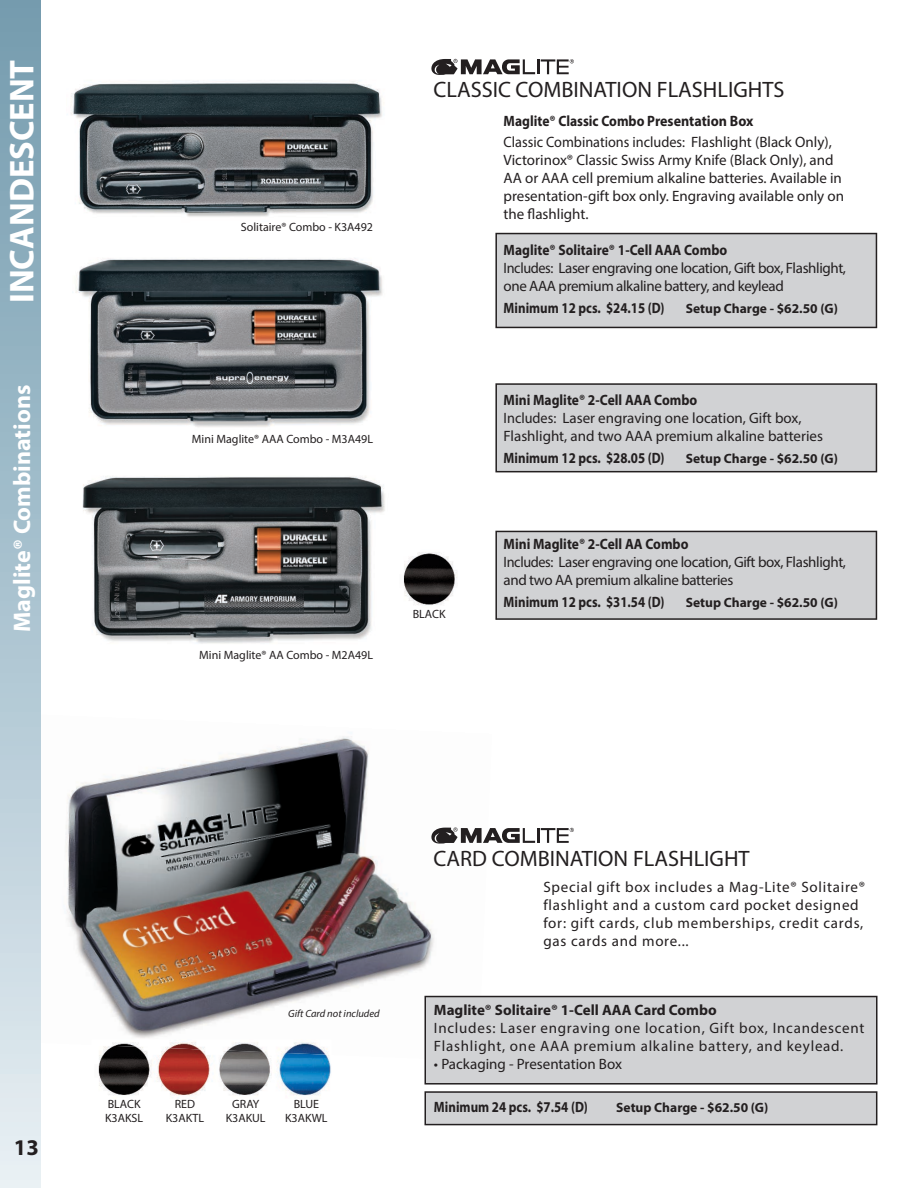
<style>
.page{position:relative;width:918px;height:1188px;background:#fff}
.page>*{position:absolute;margin:0;border:0;box-sizing:border-box;transform-origin:0 0}
.t1{font:700 34.5px "Myriad Pro";color:#fff}
.t2{font:700 24px "Myriad Pro";color:#fff}
.t3{font:700 22.5px "Myriad Pro";color:#231f20}
.t4{font:22.35px "Myriad Pro";color:#231f20}
.t5{font:15px/18px "Myriad Pro";color:#231f20;scale:.95 1}
.t6{font:15px/18px "Myriad Pro";letter-spacing:.05em;color:#231f20}
.t7{font:15px/18px "Myriad Pro";letter-spacing:-.025em;color:#231f20;scale:.95 1}
.t8{font:700 15px "Myriad Pro";color:#231f20;scale:.9 1}
.t9{font:700 15px "Myriad Pro";color:#231f20;scale:.86 1}
.t10{font:700 15px "Myriad Pro";color:#231f20}
.t11{font:15px "Myriad Pro";color:#231f20}
.t12{font:700 13.5px "Myriad Pro";color:#231f20}
.t13{font:12px/14.4px "Myriad Pro";color:#231f20;text-align:center}
.t14{font:italic 10.5px "Myriad Pro";color:#231f20}
</style>
<div class="page">
<img style="left:75px;top:258px;width:308px;height:169px">
<img style="left:71px;top:81px;width:311px;height:136px">
<img style="left:82px;top:476px;width:303px;height:168px">
<img style="left:66px;top:732px;width:426px;height:306px">
<div style="left:424px;top:996px;width:454px;height:89px;background:#d1d2d4"></div>
<svg style="left:424px;top:1091px;width:453px;height:34px;background:#c3c3c5"></svg>
<div style="left:0;top:0;width:41px;height:1188px;background:linear-gradient(to bottom,#729aae,#e6eef3)"></div>
<svg style="left:431px;top:827px;width:143px;height:17px"></svg>
<svg style="left:431px;top:59px;width:143px;height:16px"></svg>
<div style="left:495px;top:233px;width:382px;height:95px;background:#d1d2d4"></div>
<div style="left:495px;top:383px;width:382px;height:89px;background:#d1d2d4"></div>
<div style="left:495px;top:531px;width:382px;height:89px;background:#d1d2d4"></div>
<img style="left:98px;top:1055px;width:233px;height:44px">
<img style="left:103px;top:1042px;width:224px;height:13px">
<img style="left:403px;top:552px;width:54px;height:53px">
<h1 class="t1" style="left:9px;top:303px;width:245px;rotate:-90deg">INCANDESCENT</h1>
<h2 class="t2" style="left:13px;top:632px;width:248px;rotate:-90deg">Maglite® Combinations</h2>
<p class="t13" style="left:241px;top:220px;width:134px">Solitaire® Combo - K3A492</p>
<p class="t13" style="left:192px;top:433px;width:183px">Mini Maglite® AAA Combo - M3A49L</p>
<p class="t13" style="left:199px;top:649px;width:175px">Mini Maglite® AA Combo - M2A49L</p>
<h3 class="t4" style="left:434px;top:81px;width:352px">CLASSIC COMBINATION FLASHLIGHTS</h3>
<p class="t8" style="left:504px;top:115px;width:279px">Maglite® Classic Combo Presentation Box</p>
<p class="t5" style="left:504px;top:134px;width:360px">Classic Combinations includes: Flashlight (Black Only), Victorinox® Classic Swiss Army Knife (Black Only), and AA or AAA cell premium alkaline batteries. Available in presentation-gift box only. Engraving available only on the flashlight.</p>
<p class="t8" style="left:504px;top:244px;width:250px">Maglite® Solitaire® 1-Cell AAA Combo</p>
<p class="t7" style="left:504px;top:260px;width:362px">Includes: Laser engraving one location, Gift box, Flashlight, one AAA premium alkaline battery, and keylead</p>
<p class="t9" style="left:504px;top:303px;width:189px">Minimum 12 pcs. $24.15 (D)</p>
<p class="t12" style="left:686px;top:304px;width:154px">Setup Charge - $62.50 (G)</p>
<p class="t13" style="left:413px;top:607px;width:34px">BLACK</p>
<p class="t8" style="left:504px;top:394px;width:217px">Mini Maglite® 2-Cell AAA Combo</p>
<p class="t5" style="left:504px;top:410px;width:338px">Includes: Laser engraving one location, Gift box,<br>Flashlight, and two AAA premium alkaline batteries</p>
<p class="t9" style="left:504px;top:453px;width:189px">Minimum 12 pcs. $28.05 (D)</p>
<p class="t12" style="left:686px;top:454px;width:154px">Setup Charge - $62.50 (G)</p>
<p class="t8" style="left:504px;top:538px;width:207px">Mini Maglite® 2-Cell AA Combo</p>
<p class="t7" style="left:504px;top:554px;width:362px">Includes: Laser engraving one location, Gift box, Flashlight, and two AA premium alkaline batteries</p>
<p class="t9" style="left:504px;top:597px;width:189px">Minimum 12 pcs. $31.54 (D)</p>
<p class="t12" style="left:686px;top:598px;width:154px">Setup Charge - $62.50 (G)</p>
<h3 class="t3" style="left:14px;top:1139px;width:26px">13</h3>
<p class="t14" style="left:288px;top:1009px;width:93px">Gift Card not included</p>
<p class="t13" style="left:105px;top:1098px;width:40px;text-align:left">BLACK<br>K3AKSL</p>
<p class="t13" style="left:166px;top:1098px;width:40px">RED<br>K3AKTL</p>
<p class="t13" style="left:226px;top:1098px;width:41px">GRAY<br>K3AKUL</p>
<p class="t13" style="left:285px;top:1098px;width:44px">BLUE<br>K3AKWL</p>
<h3 class="t4" style="left:434px;top:850px;width:318px">CARD COMBINATION FLASHLIGHT</h3>
<p class="t6" style="left:543px;top:879px;width:323px">Special gift box includes a Mag-Lite® Solitaire® flashlight and a custom card pocket designed for: gift cards, club memberships, credit cards, gas cards and more...</p>
<p class="t10" style="left:434px;top:1004px;width:284px">Maglite® Solitaire® 1-Cell AAA Card Combo</p>
<p class="t6" style="left:434px;top:1020px;width:432px">Includes: Laser engraving one location, Gift box, Incandescent<br>Flashlight, one AAA premium alkaline battery, and keylead.</p>
<p class="t11" style="left:434px;top:1058px;width:190px">• Packaging - Presentation Box</p>
<p class="t9" style="left:434px;top:1101px;width:180px">Minimum 24 pcs. $7.54 (D)</p>
<p class="t12" style="left:616px;top:1102px;width:154px">Setup Charge - $62.50 (G)</p>
</div>
